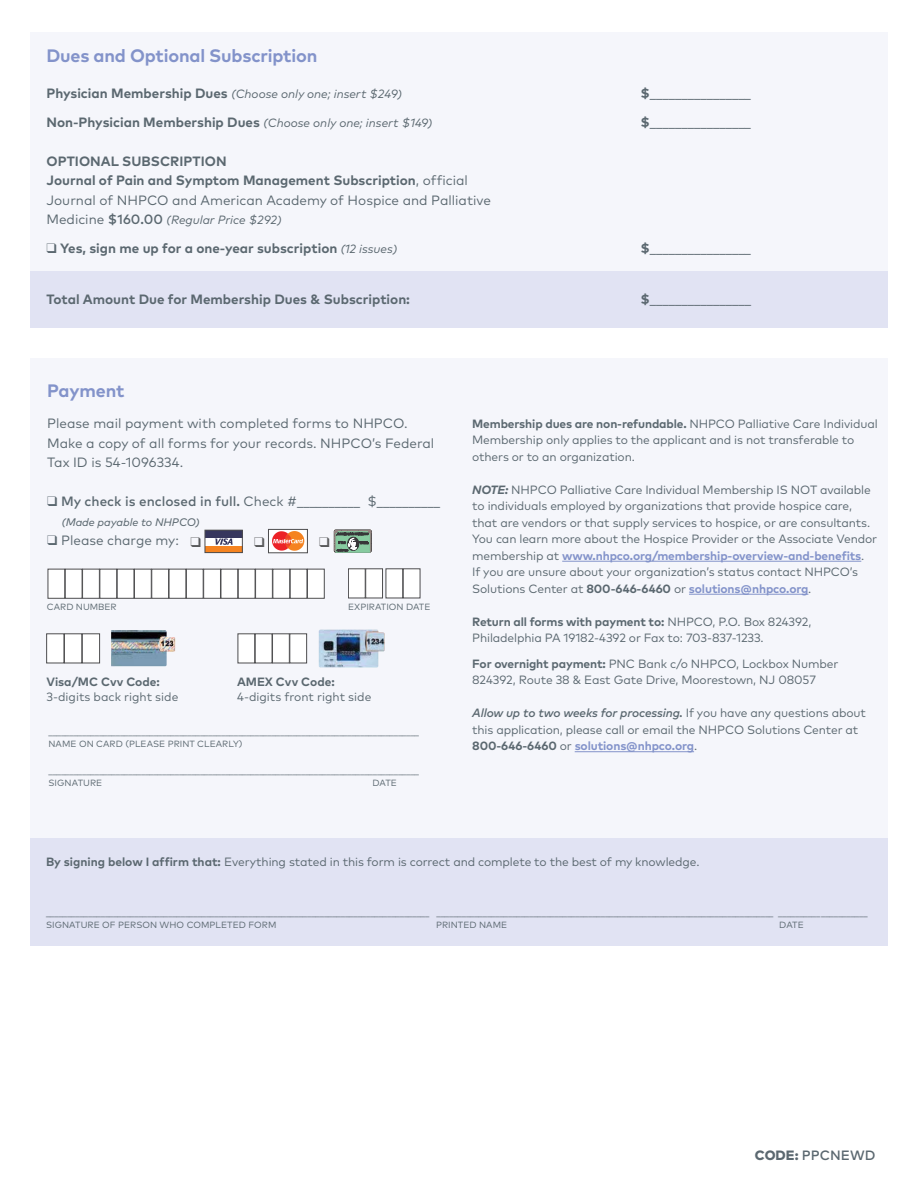
<style>
.page{position:relative;width:918px;height:1188px;background:#fff}
.page>*{position:absolute;margin:0;border:0;box-sizing:border-box;transform-origin:0 0}
.t1{font:700 18px "Mark Pro";letter-spacing:-.01em;color:#8393ca}
.t2{font:700 13.5px/19.5px "Mark Pro";color:#5b6870}
.t3{font:13.5px/19.5px "Mark Pro";color:#5b6870}
.t4{font:500 13.5px "Mark Pro";color:#5b6870}
.t5{font:12px/16.5px "Mark Pro";letter-spacing:-.01em;color:#5b6870}
.t6{font:italic 12px "Mark Pro";color:#5b6870}
.t7{font:700 12px "Mark Pro";color:#5b6870}
.t8{font:italic 10.95px "Mark Pro";letter-spacing:-.005em;color:#5b6870}
.t9{font:9px/12px "Mark Pro";letter-spacing:.005em;color:#5b6870}
.s1{font-weight:700;font-style:normal;font-size:13.5px}
.s2{font-weight:700}
.s3{font-weight:400;font-style:italic;font-size:12px}
.s4{font-weight:400}
.s5{font-style:normal;font-size:13.5px}
.s6{font-weight:500;font-style:normal;font-size:13.5px}
.s7{font-weight:500}
.s8{font-weight:700;font-style:italic}
.s9{font-weight:700;color:#8393ca}
.s10{font-weight:500;font-style:italic}
.s11{font-weight:800}
</style>
<div class="page">
<div style="left:30px;top:32px;width:858px;height:295px;background:#f5f6fb"></div>
<div style="left:30px;top:271px;width:858px;height:56px;background:#e1e3f3"></div>
<div style="left:30px;top:358px;width:858px;height:587px;background:#f5f6fb"></div>
<hr style="left:562px;top:561px;width:299px;height:1px;background:#8393ca">
<hr style="left:689px;top:594px;width:119px;height:1px;background:#8393ca">
<hr style="left:575px;top:751px;width:119px;height:1px;background:#8393ca">
<svg style="left:207px;top:537px;width:34px;height:1px"></svg>
<div style="left:205px;top:530px;width:37px;height:7px;background:#36365d"></div>
<div style="left:205px;top:546px;width:37px;height:7px;background:#f58320"></div>
<svg style="left:215px;top:538px;width:18px;height:7px"></svg>
<div style="left:205px;top:530px;width:38px;height:23px;border:1px solid #4d4d4f"></div>
<div style="left:268px;top:529px;width:39px;height:24px;background:#fff"></div>
<svg style="left:272px;top:531px;width:32px;height:20px"></svg>
<div style="left:268px;top:529px;width:40px;height:24px;border:1px solid #4d4d4f"></div>
<svg style="left:334px;top:529px;width:37px;height:24px"></svg>
<div style="left:48px;top:569px;width:17px;height:29px;background:#fff"></div>
<div style="left:48px;top:569px;width:17px;height:30px;border:1px solid #4d4d4f"></div>
<div style="left:186px;top:569px;width:17px;height:30px;background:#fff;border:1px solid #4d4d4f"></div>
<div style="left:117px;top:569px;width:17px;height:30px;background:#fff;border:1px solid #4d4d4f"></div>
<div style="left:255px;top:569px;width:18px;height:30px;background:#fff;border:1px solid #4d4d4f"></div>
<div style="left:82px;top:569px;width:18px;height:30px;background:#fff;border:1px solid #4d4d4f"></div>
<div style="left:221px;top:569px;width:17px;height:30px;background:#fff;border:1px solid #4d4d4f"></div>
<div style="left:151px;top:569px;width:18px;height:30px;background:#fff;border:1px solid #4d4d4f"></div>
<div style="left:290px;top:569px;width:17px;height:30px;background:#fff;border:1px solid #4d4d4f"></div>
<div style="left:65px;top:569px;width:17px;height:30px;background:#fff;border:1px solid #4d4d4f"></div>
<div style="left:203px;top:569px;width:18px;height:30px;background:#fff;border:1px solid #4d4d4f"></div>
<div style="left:134px;top:569px;width:18px;height:30px;background:#fff;border:1px solid #4d4d4f"></div>
<div style="left:273px;top:569px;width:17px;height:30px;background:#fff;border:1px solid #4d4d4f"></div>
<div style="left:100px;top:569px;width:17px;height:30px;background:#fff;border:1px solid #4d4d4f"></div>
<div style="left:238px;top:569px;width:17px;height:30px;background:#fff;border:1px solid #4d4d4f"></div>
<div style="left:169px;top:569px;width:17px;height:30px;background:#fff"></div>
<div style="left:307px;top:569px;width:17px;height:29px;background:#fff"></div>
<div style="left:307px;top:569px;width:18px;height:30px;border:1px solid #4d4d4f"></div>
<img style="left:319px;top:630px;width:59px;height:38px">
<img style="left:366px;top:632px;width:19px;height:20px">
<div style="left:238px;top:634px;width:17px;height:29px;background:#fff"></div>
<div style="left:238px;top:634px;width:17px;height:29px;border:1px solid #4d4d4f"></div>
<div style="left:272px;top:634px;width:18px;height:29px;background:#fff;border:1px solid #4d4d4f"></div>
<div style="left:255px;top:634px;width:17px;height:29px;background:#fff;border:1px solid #4d4d4f"></div>
<div style="left:290px;top:634px;width:17px;height:29px;background:#fff;border:1px solid #4d4d4f"></div>
<div style="left:348px;top:569px;width:17px;height:29px;background:#fff"></div>
<div style="left:348px;top:568px;width:18px;height:30px;border:1px solid #4d4d4f"></div>
<div style="left:365px;top:568px;width:18px;height:30px;background:#fff;border:1px solid #4d4d4f"></div>
<div style="left:386px;top:568px;width:17px;height:30px;background:#fff;border:1px solid #4d4d4f"></div>
<div style="left:403px;top:568px;width:17px;height:30px;background:#fff;border:1px solid #4d4d4f"></div>
<img style="left:111px;top:630px;width:56px;height:36px">
<img style="left:159px;top:637px;width:16px;height:15px">
<div style="left:46px;top:633px;width:18px;height:30px;background:#fff;border:1px solid #4d4d4f"></div>
<div style="left:82px;top:633px;width:18px;height:30px;background:#fff;border:1px solid #4d4d4f"></div>
<div style="left:64px;top:633px;width:18px;height:30px;background:#fff;border:1px solid #4d4d4f"></div>
<div style="left:30px;top:838px;width:858px;height:107px;background:#e1e3f3"></div>
<svg style="left:333px;top:530px;width:39px;height:22px"></svg>
<h1 class="t1" style="left:46px;top:42px;width:272px">Dues and Optional Subscription</h1>
<p class="t6" style="left:46px;top:85px;width:357px"><span class="s1">Physician Membership Dues</span> (Choose only one; insert $249)</p>
<p class="t3" style="left:640px;top:83px;width:112px"><span class="s2">$</span>________________</p>
<p class="t2" style="left:46px;top:111px;width:388px">Non-Physician Membership Dues <span class="s3">(Choose only one; insert $149)</span></p>
<p class="t3" style="left:640px;top:111px;width:112px"><span class="s2">$</span>________________</p>
<p class="t2" style="left:46px;top:150px;width:446px">OPTIONAL SUBSCRIPTION<br>Journal of Pain and Symptom Management Subscription<span class="s4">, official<br>Journal of NHPCO and American Academy of Hospice and Palliative</span></p>
<p class="t6" style="left:46px;top:211px;width:237px"><span class="s5">Medicine</span> <span class="s6">$160.00</span> (Regular Price $292)</p>
<p class="t2" style="left:46px;top:237px;width:352px">❑ Yes, sign me up for a one-year subscription <span class="s3">(12 issues)</span></p>
<p class="t3" style="left:640px;top:237px;width:112px"><span class="s2">$</span>________________</p>
<p class="t2" style="left:46px;top:288px;width:365px">Total Amount Due for Membership Dues &amp; Subscription:</p>
<p class="t3" style="left:640px;top:288px;width:112px"><span class="s2">$</span>________________</p>
<h1 class="t1" style="left:47px;top:377px;width:79px">Payment</h1>
<p class="t3" style="left:47px;top:413px;width:388px">Please mail payment with completed forms to NHPCO.<br>Make a copy of all forms for your records. NHPCO’s Federal<br>Tax ID is 54-1096334.</p>
<p class="t3" style="left:47px;top:491px;width:394px">❑ <span class="s7">My check is enclosed in full.</span> Check #__________ $__________</p>
<p class="t8" style="left:62px;top:514px;width:140px">(Made payable to NHPCO)</p>
<p class="t3" style="left:47px;top:530px;width:133px">❑ Please charge my:</p>
<p class="t9" style="left:47px;top:600px;width:71px">CARD NUMBER</p>
<p class="t9" style="left:348px;top:600px;width:84px">EXPIRATION DATE</p>
<p class="t7" style="left:46px;top:673px;width:115px">Visa/MC Cvv Code:</p>
<p class="t5" style="left:46px;top:688px;width:133px">3-digits back right side</p>
<p class="t7" style="left:237px;top:673px;width:99px">AMEX Cvv Code:</p>
<p class="t5" style="left:237px;top:688px;width:136px">4-digits front right side</p>
<p class="t9" style="left:48px;top:726px;width:372px">________________________________________________________________________________________<br>NAME ON CARD (PLEASE PRINT CLEARLY)</p>
<p class="t9" style="left:48px;top:765px;width:372px">________________________________________________________________________________________<br>SIGNATURE</p>
<p class="t9" style="left:372px;top:777px;width:26px">DATE</p>
<p class="t5" style="left:472px;top:414px;width:407px"><span class="s2">Membership dues are non-refundable.</span> NHPCO Palliative Care Individual<br>Membership only applies to the applicant and is not transferable to others or to an organization.</p>
<p class="t5" style="left:472px;top:480px;width:406px"><span class="s8">NOTE:</span> NHPCO Palliative Care Individual Membership IS NOT available to individuals employed by organizations that provide hospice care, that are vendors or that supply services to hospice, or are consultants.<br>You can learn more about the Hospice Provider or the Associate Vendor membership at <span class="s9">www.nhpco.org/membership-overview-and-benefits</span>.<br>If you are unsure about your organization’s status contact NHPCO’s Solutions Center at <span class="s2">800-646-6460</span> or <span class="s9">solutions@nhpco.org</span>.</p>
<p class="t5" style="left:472px;top:612px;width:341px"><span class="s2">Return all forms with payment to:</span> NHPCO, P.O. Box 824392,<br>Philadelphia PA 19182-4392 or Fax to: 703-837-1233.</p>
<p class="t5" style="left:472px;top:654px;width:368px"><span class="s2">For overnight payment:</span> PNC Bank c/o NHPCO, Lockbox Number<br>824392, Route 38 &amp; East Gate Drive, Moorestown, NJ 08057</p>
<p class="t5" style="left:472px;top:704px;width:395px"><span class="s10">Allow up to two weeks for processing.</span> If you have any questions about this application, please call or email the NHPCO Solutions Center at<br><span class="s2">800-646-6460</span> or <span class="s9">solutions@nhpco.org</span>.</p>
<p class="t5" style="left:46px;top:853px;width:655px"><span class="s2">By signing below I affirm that:</span> Everything stated in this form is correct and complete to the best of my knowledge.</p>
<p class="t9" style="left:46px;top:906px;width:823px">___________________________________________________________________________________________ ________________________________________________________________________________ _____________________<br>SIGNATURE OF PERSON WHO COMPLETED FORM</p>
<p class="t9" style="left:436px;top:918px;width:73px">PRINTED NAME</p>
<p class="t9" style="left:779px;top:918px;width:26px">DATE</p>
<p class="t4" style="left:755px;top:1145px;width:122px"><span class="s11">CODE:</span> PPCNEWD</p>
</div>
